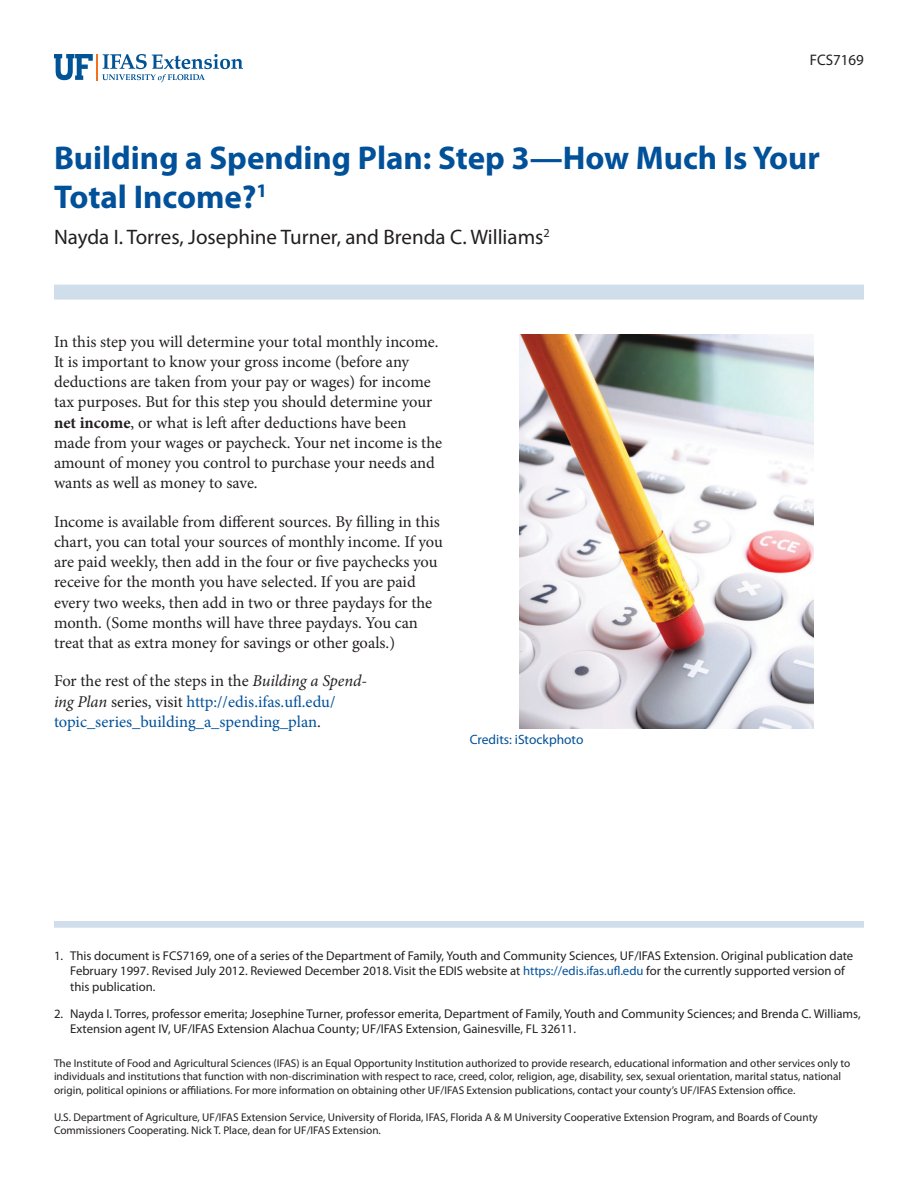
<style>
.page{position:relative;width:918px;height:1188px;background:#fff}
.page>*{position:absolute;margin:0;border:0;box-sizing:border-box;transform-origin:0 0}
.TitleRegular{font:700 33px/39.6px "Myriad Pro";color:#01519a}
.Author{font:21px "Myriad Pro";color:#231f20}
.Paragraph{font:16.5px/20.2px "Minion Pro";letter-spacing:-.005em;color:#231f20}
.Paragraph-2{font:16.5px/20.2px "Minion Pro";color:#01519a}
.PubNumber{font:15.3px "Myriad Pro";color:#231f20}
.FigureCaption{font:13.5px "Myriad Pro";color:#01519a}
.t1{font:12.75px/15.3px "Myriad Pro";color:#231f20}
.Disclaimer{font:11.25px/13.5px "Myriad Pro";color:#231f20}
.s1{font-weight:700}
.s2{color:#231f20}
.s3{font-style:italic;color:#231f20}
.s4{color:#01519a}
</style>
<div class="page">
<svg style="left:54px;top:54px;width:189px;height:28px"></svg>
<div style="left:54px;top:285px;width:810px;height:15px;background:#d0deeb"></div>
<div style="left:54px;top:921px;width:810px;height:7px;background:#d0deeb"></div>
<img style="left:520px;top:335px;width:294px;height:394px">
<p class="PubNumber" style="left:810px;top:51px;width:56px">FCS7169</p>
<p class="TitleRegular" style="left:54px;top:137px;width:768px">Building a Spending Plan: Step 3—How Much Is Your<br>Total Income?<sup>1</sup></p>
<p class="Author" style="left:54px;top:224px;width:497px">Nayda I. Torres, Josephine Turner, and Brenda C. Williams<sup>2</sup></p>
<p class="Paragraph" style="left:54px;top:331px;width:390px">In this step you will determine your total monthly income.<br>It is important to know your gross income (before any deductions are taken from your pay or wages) for income tax purposes. But for this step you should determine your <span class="s1">net income</span>, or what is left after deductions have been made from your wages or paycheck. Your net income is the amount of money you control to purchase your needs and wants as well as money to save.</p>
<p class="Paragraph" style="left:54px;top:511px;width:390px">Income is available from different sources. By filling in this chart, you can total your sources of monthly income. If you are paid weekly, then add in the four or five paychecks you receive for the month you have selected. If you are paid every two weeks, then add in two or three paydays for the month. (Some months will have three paydays. You can treat that as extra money for savings or other goals.)</p>
<p class="Paragraph-2" style="left:54px;top:671px;width:315px"><span class="s2">For the rest of the steps in the</span> <span class="s3">Building a Spend&shy;ing Plan</span> <span class="s2">series, visit</span> http://edis.ifas.ufl.edu/ topic_series_building_a_spending_plan<span class="s2">.</span></p>
<p class="FigureCaption" style="left:470px;top:731px;width:115px">Credits: iStockphoto</p>
<p class="t1" style="left:70px;top:948px;width:785px;text-indent:-16px">1. This document is FCS7169, one of a series of the Department of Family, Youth and Community Sciences, UF/IFAS Extension. Original publication date<br>February 1997. Revised July 2012. Reviewed December 2018. Visit the EDIS website at <span class="s4">https://edis.ifas.ufl.edu</span> for the currently supported version of this publication.</p>
<p class="t1" style="left:70px;top:1006px;width:792px;text-indent:-16px">2. Nayda I. Torres, professor emerita; Josephine Turner, professor emerita, Department of Family, Youth and Community Sciences; and Brenda C. Williams,<br>Extension agent IV, UF/IFAS Extension Alachua County; UF/IFAS Extension, Gainesville, FL 32611.</p>
<p class="Disclaimer" style="left:54px;top:1056px;width:798px">The Institute of Food and Agricultural Sciences (IFAS) is an Equal Opportunity Institution authorized to provide research, educational information and other services only to individuals and institutions that function with non-discrimination with respect to race, creed, color, religion, age, disability, sex, sexual orientation, marital status, national origin, political opinions or affiliations. For more information on obtaining other UF/IFAS Extension publications, contact your county’s UF/IFAS Extension office.</p>
<p class="Disclaimer" style="left:54px;top:1110px;width:765px">U.S. Department of Agriculture, UF/IFAS Extension Service, University of Florida, IFAS, Florida A &amp; M University Cooperative Extension Program, and Boards of County<br>Commissioners Cooperating. Nick T. Place, dean for UF/IFAS Extension.</p>
</div>
